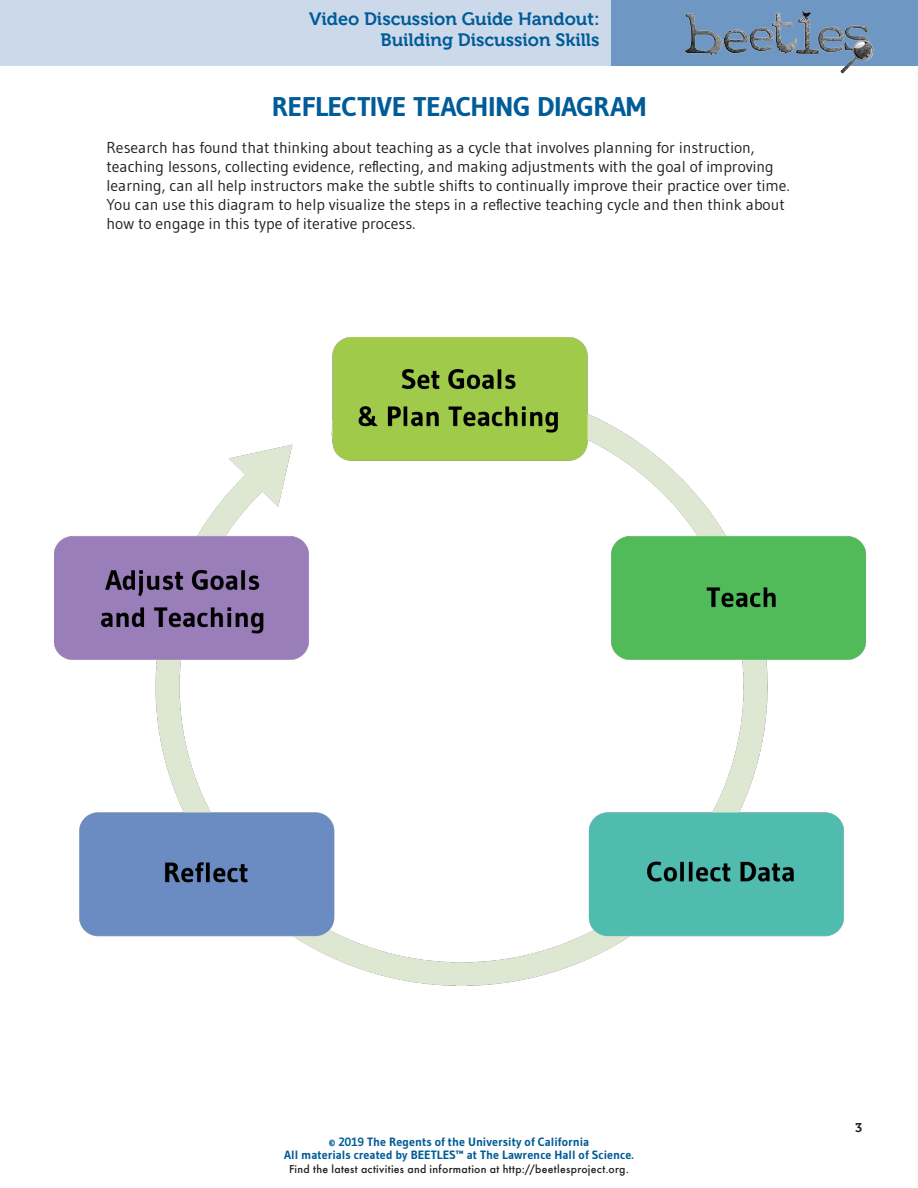
<style>
.page{position:relative;width:918px;height:1188px;background:#fff}
.page>*{position:absolute;margin:0;border:0;box-sizing:border-box;transform-origin:0 0}
.Page_Header{font:700 27px "Gudea";letter-spacing:-.01em;color:#005c98}
.t1{font:18px/21.6px "Museo 700";color:#005c98;text-align:right}
.t2{font:15.75px/18.9px "Gudea";color:#231f20}
.t3{font:12.75px "Museo 700";color:#231f20}
.t4{font:700 12px/13.5px "Gudea";color:#005c98;text-align:center}
.t5{font:500 10.5px "Futura";letter-spacing:.03em;color:#231f20}
</style>
<div class="page">
<div style="left:610px;top:0;width:308px;height:66px;background:#6e98c3"></div>
<div style="left:0;top:0;width:611px;height:66px;background:#ccd9ea"></div>
<img style="left:685px;top:12px;width:189px;height:62px">
<svg style="left:802px;top:11px;width:9px;height:8px"></svg>
<img style="left:54px;top:338px;width:812px;height:648px">
<p class="t1" style="left:309px;top:8px;width:292px">Video Discussion Guide Handout:<br>Building Discussion Skills</p>
<p class="Page_Header" style="left:272px;top:90px;width:376px">REFLECTIVE TEACHING DIAGRAM</p>
<p class="t2" style="left:106px;top:138px;width:685px">Research has found that thinking about teaching as a cycle that involves planning for instruction, teaching lessons, collecting evidence, reflecting, and making adjustments with the goal of improving learning, can all help instructors make the subtle shifts to continually improve their practice over time.<br>You can use this diagram to help visualize the steps in a reflective teaching cycle and then think about how to engage in this type of iterative process.</p>
<p class="t4" style="left:284px;top:1135px;width:351px">© 2019 The Regents of the University of California<br>All materials created by BEETLES™ at The Lawrence Hall of Science.</p>
<p class="t5" style="left:289px;top:1162px;width:342px">Find the latest activities and information at http://beetlesproject.org.</p>
<p class="t3" style="left:855px;top:1120px;width:9px">3</p>
</div>
